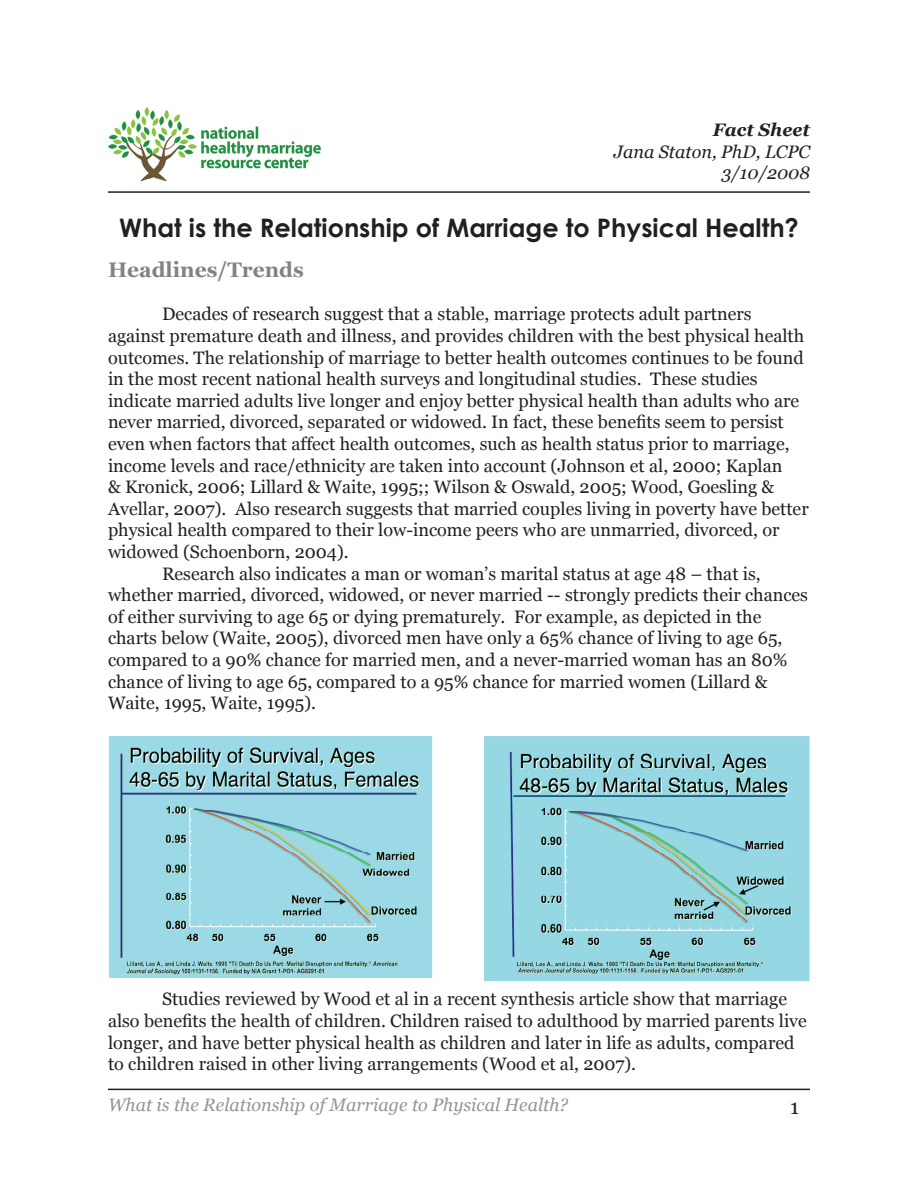
<style>
.page{position:relative;width:918px;height:1188px;background:#fff}
.page>*{position:absolute;margin:0;border:0;box-sizing:border-box;transform-origin:0 0}
.t1{font:700 25.5px "Century Gothic";color:#231f20}
.t2{font:700 21px "Georgia";color:#808285}
.t3{font:21px "Georgia";color:#231f20}
.t4{font:18px/21.6px "Georgia";color:#231f20}
.t5{font:italic 18px "Georgia";color:#939598}
.t6{font:italic 18px/21.6px "Georgia";color:#231f20;text-align:right}
.t7{font:italic 700 18px "Georgia";color:#231f20}
</style>
<div class="page">
<hr style="left:108px;top:1089px;width:702px;height:1px;background:#231f20">
<hr style="left:108px;top:191px;width:702px;height:2px;background:#231f20">
<img style="left:108px;top:108px;width:213px;height:72px">
<img style="left:109px;top:736px;width:324px;height:242px">
<img style="left:484px;top:736px;width:326px;height:245px">
<p class="t7" style="left:713px;top:120px;width:99px">Fact Sheet</p>
<p class="t6" style="left:614px;top:141px;width:198px">Jana Staton, PhD, LCPC<br>3/10/2008</p>
<h1 class="t1" style="left:119px;top:212px;width:681px">What is the Relationship of Marriage to Physical Health?</h1>
<p class="t2" style="left:108px;top:258px;width:197px">Headlines/Trends</p>
<p class="t4" style="left:162px;top:303px;width:591px">Decades of research suggest that a stable, marriage protects adult partners</p>
<p class="t4" style="left:108px;top:325px;width:698px">against premature death and illness, and provides children with the best physical health</p>
<p class="t4" style="left:108px;top:347px;width:697px">outcomes. The relationship of marriage to better health outcomes continues to be found</p>
<p class="t4" style="left:108px;top:368px;width:651px">in the most recent national health surveys and longitudinal studies. These studies</p>
<p class="t4" style="left:108px;top:390px;width:693px">indicate married adults live longer and enjoy better physical health than adults who are</p>
<p class="t4" style="left:108px;top:411px;width:677px">never married, divorced, separated or widowed. In fact, these benefits seem to persist</p>
<p class="t4" style="left:108px;top:433px;width:683px">even when factors that affect health outcomes, such as health status prior to marriage,</p>
<p class="t4" style="left:108px;top:455px;width:676px">income levels and race/ethnicity are taken into account (Johnson et al, 2000; Kaplan</p>
<p class="t4" style="left:108px;top:476px;width:668px">&amp; Kronick, 2006; Lillard &amp; Waite, 1995;; Wilson &amp; Oswald, 2005; Wood, Goesling &amp;</p>
<p class="t4" style="left:108px;top:498px;width:702px">Avellar, 2007). Also research suggests that married couples living in poverty have better</p>
<p class="t4" style="left:108px;top:519px;width:673px">physical health compared to their low-income peers who are unmarried, divorced, or</p>
<p class="t4" style="left:108px;top:541px;width:242px">widowed (Schoenborn, 2004).</p>
<p class="t4" style="left:162px;top:563px;width:600px">Research also indicates a man or woman’s marital status at age 48 – that is,</p>
<p class="t4" style="left:108px;top:584px;width:702px">whether married, divorced, widowed, or never married -- strongly predicts their chances</p>
<p class="t4" style="left:108px;top:606px;width:655px">of either surviving to age 65 or dying prematurely. For example, as depicted in the</p>
<p class="t4" style="left:108px;top:627px;width:676px">charts below (Waite, 2005), divorced men have only a 65% chance of living to age 65,</p>
<p class="t4" style="left:108px;top:649px;width:681px">compared to a 90% chance for married men, and a never-married woman has an 80%</p>
<p class="t4" style="left:108px;top:671px;width:661px">chance of living to age 65, compared to a 95% chance for married women (Lillard &amp;</p>
<p class="t4" style="left:108px;top:692px;width:210px">Waite, 1995, Waite, 1995).</p>
<p class="t4" style="left:108px;top:988px;width:700px;text-indent:54px">Studies reviewed by Wood et al in a recent synthesis article show that marriage also benefits the health of children. Children raised to adulthood by married parents live longer, and have better physical health as children and later in life as adults, compared to children raised in other living arrangements (Wood et al, 2007).</p>
<p class="t5" style="left:108px;top:1095px;width:462px">What is the Relationship of Marriage to Physical Health?</p>
<p class="t3" style="left:790px;top:1094px;width:11px">1</p>
</div>
